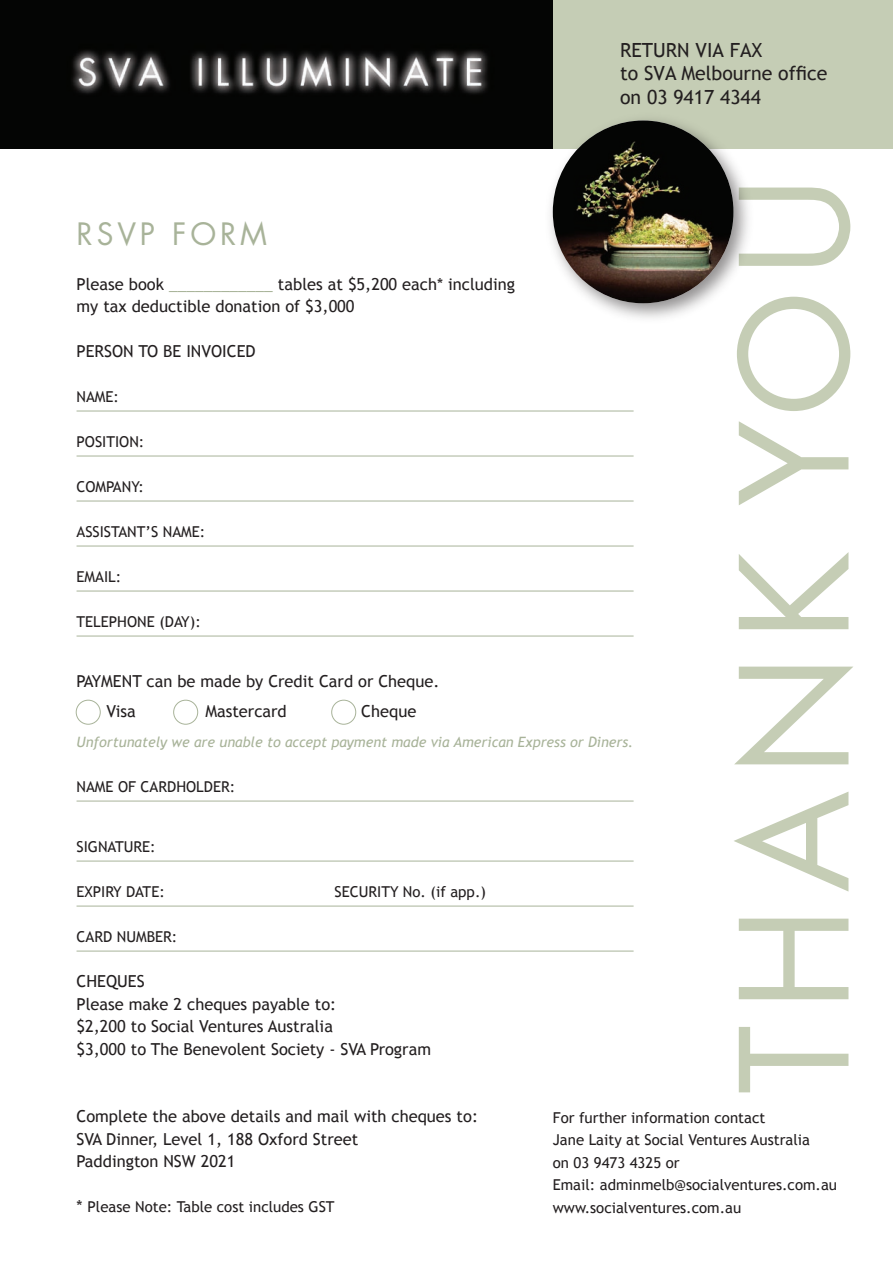
<style>
.page{position:relative;width:893px;height:1263px;background:#fff}
.page>*{position:absolute;margin:0;border:0;box-sizing:border-box;transform-origin:0 0}
.t1{font:145.5px "Futura";letter-spacing:.1em;color:#c5cdb5}
.t2{font:30px "Futura";letter-spacing:.13em;color:#a8b399}
.t3{font:19.5px/23.4px "Trebuchet MS";color:#231f20}
.t4{font:16.5px/22.5px "Trebuchet MS";color:#231f20}
.t5{font:15px/22.5px "Trebuchet MS";color:#231f20}
.t6{font:italic 14.25px "Trebuchet MS";color:#a8b399}
.s1{color:#a8b399}
.s2{font-size:16.5px}
</style>
<div class="page">
<img style="left:0;top:0;width:553px;height:149px">
<div style="left:553px;top:0;width:340px;height:149px;background:#c5cdb5"></div>
<div style="left:545px;top:113px;width:209px;height:211px;background:#231f20;opacity:.5"></div>
<img style="left:553px;top:120px;width:180px;height:183px;border-radius:50%">
<hr style="left:77px;top:411px;width:557px;height:1px;background:#a8b399">
<hr style="left:77px;top:456px;width:557px;height:1px;background:#a8b399">
<hr style="left:77px;top:501px;width:557px;height:1px;background:#a8b399">
<hr style="left:77px;top:546px;width:557px;height:1px;background:#a8b399">
<hr style="left:77px;top:591px;width:557px;height:1px;background:#a8b399">
<hr style="left:77px;top:636px;width:557px;height:1px;background:#a8b399">
<hr style="left:77px;top:801px;width:557px;height:1px;background:#a8b399">
<hr style="left:77px;top:861px;width:557px;height:1px;background:#a8b399">
<hr style="left:77px;top:906px;width:557px;height:1px;background:#a8b399">
<hr style="left:77px;top:951px;width:557px;height:1px;background:#a8b399">
<div style="left:76px;top:700px;width:25px;height:25px;border:1px solid #a8b399;border-radius:50%"></div>
<div style="left:331px;top:700px;width:25px;height:25px;border:1px solid #a8b399;border-radius:50%"></div>
<div style="left:173px;top:700px;width:25px;height:25px;border:1px solid #a8b399;border-radius:50%"></div>
<p class="t3" style="left:620px;top:39px;width:209px">RETURN VIA FAX<br>to SVA Melbourne office on 03 9417 4344</p>
<h2 class="t2" style="left:77px;top:213px;width:192px">RSVP FORM</h2>
<p class="t4" style="left:77px;top:273px;width:440px">Please book <span class="s1">____________</span> tables at $5,200 each* including my tax deductible donation of $3,000</p>
<p class="t4" style="left:77px;top:340px;width:181px">PERSON TO BE INVOICED</p>
<p class="t5" style="left:77px;top:386px;width:44px">NAME:</p>
<p class="t5" style="left:77px;top:431px;width:69px">POSITION:</p>
<p class="t5" style="left:77px;top:476px;width:69px">COMPANY:</p>
<p class="t5" style="left:77px;top:521px;width:130px">ASSISTANT’S NAME:</p>
<p class="t5" style="left:77px;top:566px;width:46px">EMAIL:</p>
<p class="t5" style="left:77px;top:611px;width:126px">TELEPHONE (DAY):</p>
<p class="t4" style="left:106px;top:667px;width:335px;line-height:30px;text-indent:-30px">PAYMENT can be made by Credit Card or Cheque.<br>Visa</p>
<p class="t4" style="left:205px;top:700px;width:83px">Mastercard</p>
<p class="t4" style="left:361px;top:700px;width:57px">Cheque</p>
<p class="t6" style="left:77px;top:734px;width:558px">Unfortunately we are unable to accept payment made via American Express or Diners.</p>
<p class="t5" style="left:77px;top:776px;width:160px">NAME OF CARDHOLDER:</p>
<p class="t5" style="left:77px;top:836px;width:81px">SIGNATURE:</p>
<p class="t5" style="left:77px;top:881px;width:90px">EXPIRY DATE:</p>
<p class="t5" style="left:335px;top:881px;width:153px">SECURITY No. (if app.)</p>
<p class="t5" style="left:77px;top:926px;width:102px">CARD NUMBER:</p>
<p class="t4" style="left:77px;top:970px;width:356px">CHEQUES<br>Please make 2 cheques payable to:<br>$2,200 to Social Ventures Australia<br>$3,000 to The Benevolent Society - SVA Program</p>
<h1 class="t1" style="left:695px;top:1094px;width:918px;rotate:-90deg">THANK YOU</h1>
<p class="t4" style="left:77px;top:1105px;width:403px">Complete the above details and mail with cheques to:<br>SVA Dinner, Level 1, 188 Oxford Street<br>Paddington NSW 2021</p>
<p class="t5" style="left:77px;top:1196px;width:260px"><span class="s2">*</span> Please Note: Table cost includes GST</p>
<p class="t5" style="left:553px;top:1106px;width:286px">For further information contact<br>Jane Laity at Social Ventures Australia<br>on 03 9473 4325 or<br>Email: adminmelb@socialventures.com.au www.socialventures.com.au</p>
</div>
